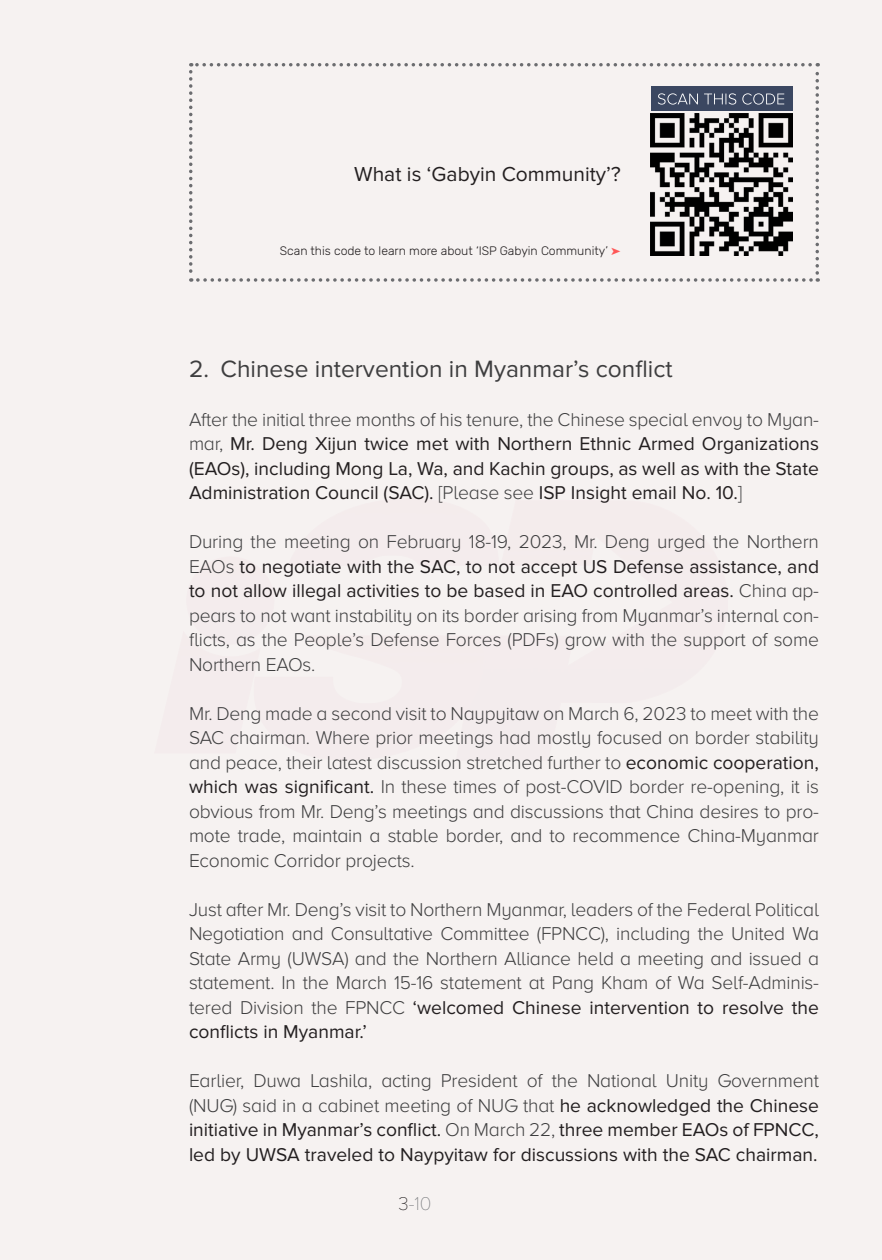
<style>
.page{position:relative;width:882px;height:1260px;background:#f6f2f1}
.page>*{position:absolute;margin:0;border:0;box-sizing:border-box;transform-origin:0 0}
.t1{font:24.5px "Proxima Nova";color:#3e3e3f}
.t2{font:21px "Proxima Nova";color:#231f20}
.t3{font:300 19.25px/24.5px "Proxima Nova A";letter-spacing:-.01em;color:#3e3e3f;text-align:justify}
.t4{font:19.25px/24.5px "Proxima Nova";color:#231f20;text-align:justify}
.t5{font:100 19.25px "Proxima Nova A";color:#7b7d80}
.t6{font:300 12.25px "Rubik";color:#231f20}
.s1{font-family:"Proxima Nova A";font-weight:300;color:#3e3e3f}
.s2{font-family:"Proxima Nova";font-weight:400;color:#231f20}
.s3{color:#231f20}
</style>
<div class="page">
<svg style="left:189px;top:63px;width:630px;height:219px"></svg>
<p class="t2" style="left:354px;top:162px;width:268px">What is ‘Gabyin Community’?</p>
<p class="t6" style="left:280px;top:244px;width:330px">Scan this code to learn more about ‘ISP Gabyin Community’</p>
<p class="t1" style="left:189px;top:355px;width:485px">2. Chinese intervention in Myanmar’s conflict</p>
<p class="t4" style="left:189px;top:407px;width:632px"><span class="s1">After the initial three months of his tenure, the Chinese special envoy to Myan&shy;mar,</span> Mr. Deng Xijun twice met with Northern Ethnic Armed Organizations (EAOs), including Mong La, Wa, and Kachin groups, as well as with the State Administration Council (SAC). <span class="s1">[Please see</span> ISP Insight email No. 10.<span class="s1">]</span></p>
<p class="t3" style="left:189px;top:529px;width:632px">During the meeting on February 18-19, 2023, Mr. Deng urged the Northern EAOs <span class="s2">to negotiate with the SAC, to not accept US Defense assistance, and to not allow illegal activities to be based in EAO controlled areas.</span> China ap&shy;pears to not want instability on its border arising from Myanmar’s internal con&shy;flicts, as the People’s Defense Forces (PDFs) grow with the support of some Northern EAOs.</p>
<p class="t3" style="left:189px;top:701px;width:632px">Mr. Deng made a second visit to Naypyitaw on March 6, 2023 to meet with the SAC chairman. Where prior meetings had mostly focused on border stability and peace, their latest discussion stretched further to <span class="s2">economic cooperation, which was significant.</span> In these times of post-COVID border re-opening, it is obvious from Mr. Deng’s meetings and discussions that China desires to pro&shy;mote trade, maintain a stable border, and to recommence China-Myanmar Economic Corridor projects.</p>
<p class="t3" style="left:189px;top:897px;width:632px">Just after Mr. Deng’s visit to Northern Myanmar, leaders of the Federal Political Negotiation and Consultative Committee (FPNCC), including the United Wa State Army (UWSA) and the Northern Alliance held a meeting and issued a statement. In the March 15-16 statement at Pang Kham of Wa Self-Adminis&shy;tered Division the FPNCC <span class="s2">‘welcomed Chinese intervention to resolve the conflicts in Myanmar.’</span></p>
<p class="t4" style="left:189px;top:1069px;width:632px"><span class="s1">Earlier, Duwa Lashila, acting President of the National Unity Government (NUG) said in a cabinet meeting of NUG that</span> he acknowledged the Chinese initiative in Myanmar’s conflict. <span class="s1">On March 22,</span> three member EAOs of FPNCC, led by UWSA traveled to Naypyitaw for discussions with the SAC chairman.</p>
<p class="t5" style="left:399px;top:1193px;width:34px"><span class="s3">3</span>-10</p>
</div>
